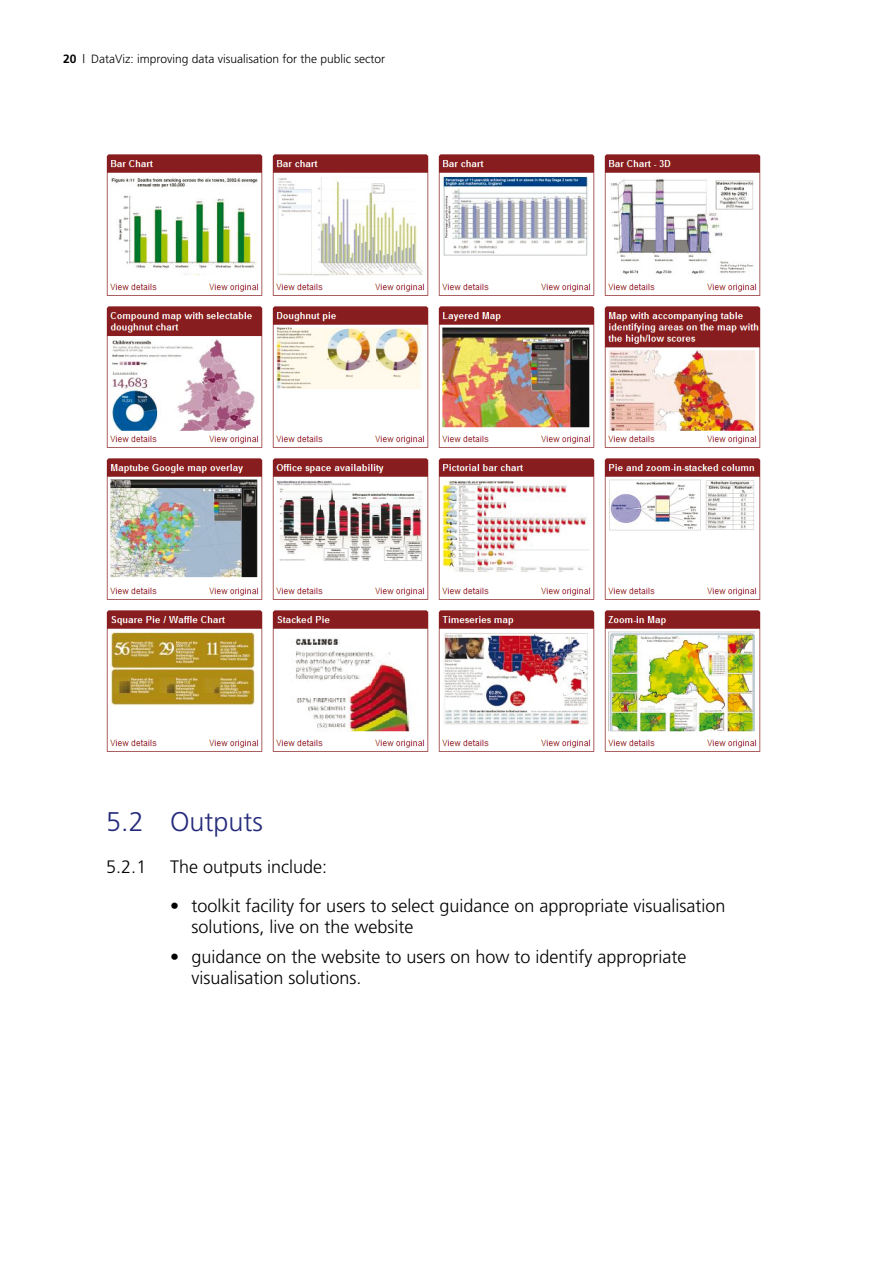
<style>
.page{position:relative;width:893px;height:1263px;background:#fff}
.page>*{position:absolute;margin:0;border:0;box-sizing:border-box;transform-origin:0 0}
.B{font:300 27px "Frutiger";color:#252b7a}
.BODY_num_Bullet{font:300 18px/21px "Frutiger";color:#000}
.BODY_num{font:300 18px "Frutiger";color:#000}
.t1{font:300 12px "Frutiger";color:#000}
.s1{font-weight:700}
</style>
<div class="page">
<img style="left:106px;top:154px;width:655px;height:598px">
<p class="t1" style="left:63px;top:52px;width:324px"><span class="s1">20</span> | DataViz: improving data visualisation for the public sector</p>
<p class="B" style="left:106px;top:806px;width:158px">5.2 Outputs</p>
<p class="BODY_num" style="left:106px;top:856px;width:42px">5.2.1</p>
<p class="BODY_num" style="left:170px;top:856px;width:159px">The outputs include:</p>
<p class="BODY_num_Bullet" style="left:191px;top:895px;width:536px;text-indent:-21px">• toolkit facility for users to select guidance on appropriate visualisation solutions, live on the website</p>
<p class="BODY_num_Bullet" style="left:191px;top:946px;width:497px;text-indent:-21px">• guidance on the website to users on how to identify appropriate visualisation solutions.</p>
</div>
